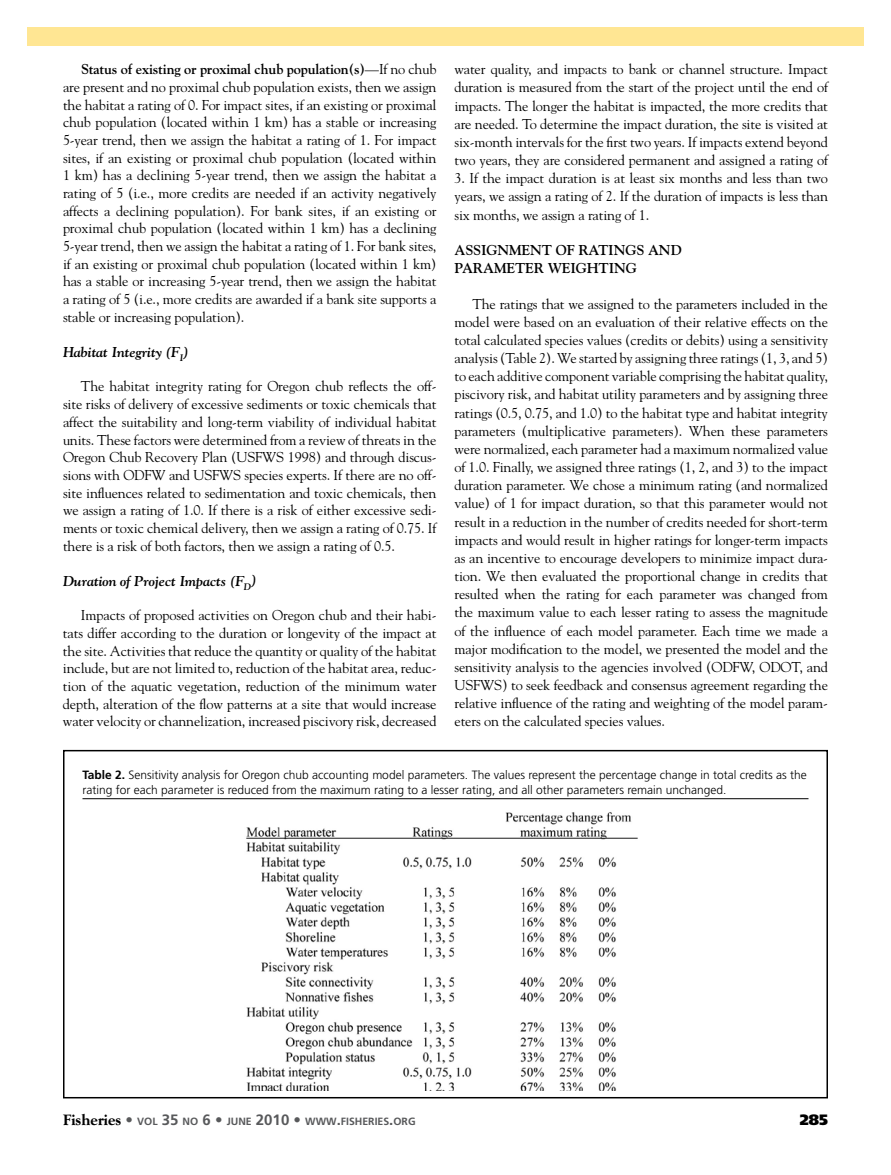
<style>
.page{position:relative;width:891px;height:1175px;background:#fff}
.page>*{position:absolute;margin:0;border:0;box-sizing:border-box;transform-origin:0 0}
.t1{font:900 15px "Frutiger";color:#000}
.t2{font:14.25px/18.1px "Goudy";letter-spacing:-.01em;color:#000;text-align:justify}
.t3{font:italic 700 14.25px "Goudy";letter-spacing:-.01em;color:#000}
.t4{font:700 14.25px "Goudy";letter-spacing:-.01em;color:#000}
.t5{font:300 12px/15px "Frutiger";color:#000}
.t6{font:700 10.5px "Frutiger";color:#58595b}
.s1{font-weight:700}
.s2{font-family:"Goudy Black S Si";font-weight:800;font-size:15px;color:#000}
.s3{font-weight:300;font-size:15px}
.s4{font-size:15px}
</style>
<div class="page">
<hr style="left:82px;top:798px;width:726px;height:1px;background:#000">
<div style="left:63px;top:750px;width:765px;height:348px;border:2px solid #000"></div>
<div style="left:27px;top:27px;width:837px;height:18px;background:#ffe693"></div>
<img style="left:246px;top:812px;width:392px;height:278px">
<p class="t2" style="left:63px;top:60px;width:375px;line-height:17.7px;text-indent:18px"><span class="s1">Status of existing or proximal chub population(s)</span>—If no chub are present and no proximal chub population exists, then we assign the habitat a rating of 0. For impact sites, if an existing or proximal chub population (located within 1 km) has a stable or increasing 5-year trend, then we assign the habitat a rating of 1. For impact sites, if an existing or proximal chub population (located within 1 km) has a declining 5-year trend, then we assign the habitat a rating of 5 (i.e., more credits are needed if an activity negatively affects a declining population). For bank sites, if an existing or proximal chub population (located within 1 km) has a declining 5-year trend, then we assign the habitat a rating of 1. For bank sites, if an existing or proximal chub population (located within 1 km) has a stable or increasing 5-year trend, then we assign the habitat a rating of 5 (i.e., more credits are awarded if a bank site supports a stable or increasing population).</p>
<p class="t3" style="left:63px;top:343px;width:127px">Habitat Integrity (F<sub>I</sub>)</p>
<p class="t2" style="left:63px;top:377px;width:375px;line-height:17.7px;text-indent:18px">The habitat integrity rating for Oregon chub reflects the off&shy;site risks of delivery of excessive sediments or toxic chemicals that affect the suitability and long-term viability of individual habitat units. These factors were determined from a review of threats in the Oregon Chub Recovery Plan (USFWS 1998) and through discus&shy;sions with ODFW and USFWS species experts. If there are no off&shy;site influences related to sedimentation and toxic chemicals, then we assign a rating of 1.0. If there is a risk of either excessive sedi&shy;ments or toxic chemical delivery, then we assign a rating of 0.75. If there is a risk of both factors, then we assign a rating of 0.5.</p>
<p class="t3" style="left:63px;top:571px;width:195px">Duration of Project Impacts (F<sub>D</sub>)</p>
<p class="t2" style="left:63px;top:606px;width:375px;line-height:17.7px;text-indent:18px">Impacts of proposed activities on Oregon chub and their habi&shy;tats differ according to the duration or longevity of the impact at the site. Activities that reduce the quantity or quality of the habitat include, but are not limited to, reduction of the habitat area, reduc&shy;tion of the aquatic vegetation, reduction of the minimum water depth, alteration of the flow patterns at a site that would increase water velocity or channelization, increased piscivory risk, decreased</p>
<p class="t2" style="left:455px;top:60px;width:375px">water quality, and impacts to bank or channel structure. Impact duration is measured from the start of the project until the end of impacts. The longer the habitat is impacted, the more credits that are needed. To determine the impact duration, the site is visited at six-month intervals for the first two years. If impacts extend beyond two years, they are considered permanent and assigned a rating of</p>
<p class="t2" style="left:455px;top:169px;width:375px">3. If the impact duration is at least six months and less than two years, we assign a rating of 2. If the duration of impacts is less than six months, we assign a rating of 1.</p>
<p class="t4" style="left:455px;top:241px;width:134px">Assignment of rati</p>
<p class="t4" style="left:614px;top:241px;width:70px">ngs and</p>
<p class="t4" style="left:455px;top:260px;width:11px">parameter</p>
<p class="t4" style="left:548px;top:260px;width:50px">weighti</p>
<p class="t4" style="left:614px;top:260px;width:24px">ng</p>
<p class="t2" style="left:455px;top:294px;width:375px;text-indent:18px">The ratings that we assigned to the parameters included in the model were based on an evaluation of their relative effects on the total calculated species values (credits or debits) using a sensitivity analysis (Table 2). We started by assigning three ratings (1, 3, and 5) to each additive component variable comprising the habitat quality, piscivory risk, and habitat utility parameters and by assigning three ratings (0.5, 0.75, and 1.0) to the habitat type and habitat integrity parameters (multiplicative parameters). When these parameters were normalized, each parameter had a maximum normalized value of 1.0. Finally, we assigned three ratings (1, 2, and 3) to the impact duration parameter. We chose a minimum rating (and normalized value) of 1 for impact duration, so that this parameter would not result in a reduction in the number of credits needed for short-term impacts and would result in higher ratings for longer-term impacts as an incentive to encourage developers to minimize impact dura&shy;tion. We then evaluated the proportional change in credits that resulted when the rating for each parameter was changed from the maximum value to each lesser rating to assess the magnitude of the influence of each model parameter. Each time we made a major modification to the model, we presented the model and the sensitivity analysis to the agencies involved (ODFW, ODOT, and USFWS) to seek feedback and consensus agreement regarding the relative influence of the rating and weighting of the model param&shy;eters on the calculated species values.</p>
<p class="t5" style="left:82px;top:767px;width:726px"><span class="s1">Table 2.</span> Sensitivity analysis for Oregon chub accounting model parameters. The values represent the percentage change in total credits as the rating for each parameter is reduced from the maximum rating to a lesser rating, and all other parameters remain unchanged.</p>
<p class="t6" style="left:63px;top:1115px;width:354px"><span class="s2">Fisheries</span> <span class="s3">•</span> VOL <span class="s4">35</span> NO <span class="s4">6 •</span> JUNE <span class="s4">2010 •</span> WWW<span class="s4">.</span>FISHERIES<span class="s4">.</span>ORG</p>
<p class="t1" style="left:800px;top:1110px;width:30px">285</p>
</div>
